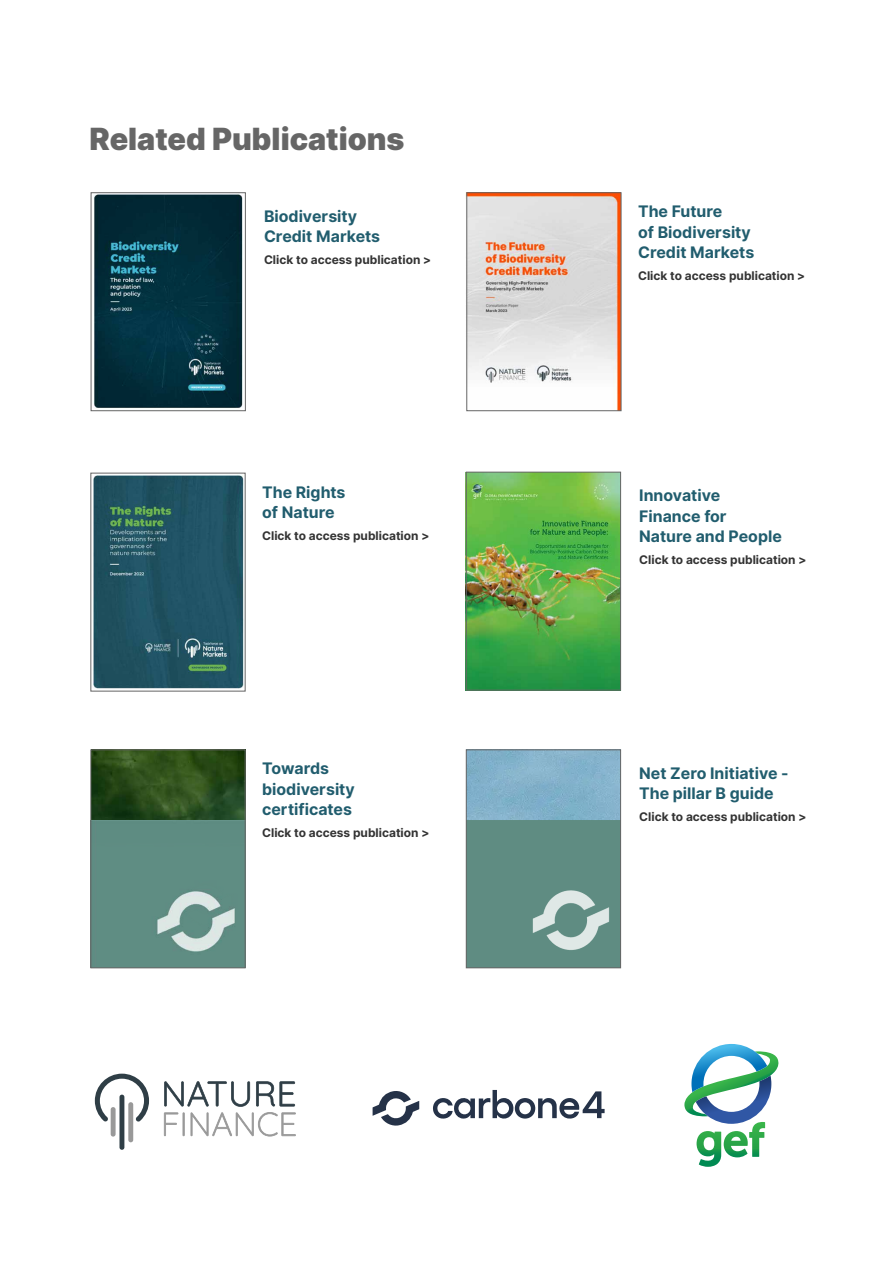
<style>
.page{position:relative;width:893px;height:1263px;background:#fff}
.page>*{position:absolute;margin:0;border:0;box-sizing:border-box;transform-origin:0 0}
.t1{font:900 30.6px "Inter";color:#666}
.t2{font:700 15.9px/20.5px "Inter";color:#215d6e}
.t3{font:700 11.85px "Inter";color:#333}
</style>
<div class="page">
<img style="left:92px;top:751px;width:152px;height:69px">
<img style="left:92px;top:820px;width:152px;height:146px">
<img style="left:468px;top:751px;width:151px;height:215px">
<img style="left:468px;top:474px;width:151px;height:215px">
<img style="left:93px;top:475px;width:151px;height:214px">
<img style="left:468px;top:194px;width:152px;height:215px">
<img style="left:93px;top:194px;width:150px;height:214px">
<div style="left:90px;top:473px;width:156px;height:219px;border:1px solid #666"></div>
<div style="left:466px;top:192px;width:156px;height:219px;border:1px solid #666"></div>
<div style="left:466px;top:472px;width:155px;height:219px;border:1px solid #666"></div>
<div style="left:90px;top:749px;width:156px;height:219px;border:1px solid #666"></div>
<div style="left:466px;top:749px;width:155px;height:219px;border:1px solid #666"></div>
<div style="left:91px;top:192px;width:155px;height:219px;border:1px solid #666"></div>
<svg style="left:164px;top:1081px;width:132px;height:55px"></svg>
<div style="left:111px;top:1107px;width:5px;height:29px;background:#999;border-radius:2px"></div>
<div style="left:119px;top:1094px;width:5px;height:56px;background:#2f3e46;border-radius:2px"></div>
<div style="left:128px;top:1102px;width:5px;height:40px;background:#999;border-radius:2px"></div>
<svg style="left:95px;top:1074px;width:54px;height:48px"></svg>
<svg style="left:373px;top:1091px;width:46px;height:35px"></svg>
<svg style="left:433px;top:1090px;width:172px;height:29px"></svg>
<svg style="left:684px;top:1044px;width:95px;height:123px"></svg>
<h1 class="t1" style="left:90px;top:116px;width:316px">Related Publications</h1>
<p class="t2" style="left:264px;top:206px;width:118px">Biodiversity<br>Credit Markets</p>
<p class="t3" style="left:264px;top:251px;width:169px">Click to access publication &gt;</p>
<p class="t2" style="left:262px;top:482px;width:85px">The Rights of Nature</p>
<p class="t3" style="left:262px;top:527px;width:169px">Click to access publication &gt;</p>
<p class="t2" style="left:262px;top:758px;width:94px">Towards biodiversity certificates</p>
<p class="t3" style="left:262px;top:824px;width:169px">Click to access publication &gt;</p>
<p class="t2" style="left:638px;top:201px;width:118px">The Future<br>of Biodiversity<br>Credit Markets</p>
<p class="t3" style="left:638px;top:267px;width:169px">Click to access publication &gt;</p>
<p class="t2" style="left:639px;top:485px;width:144px">Innovative<br>Finance for<br>Nature and People</p>
<p class="t3" style="left:639px;top:551px;width:169px">Click to access publication &gt;</p>
<p class="t2" style="left:639px;top:763px;width:151px">Net Zero Initiative -<br>The pillar B guide</p>
<p class="t3" style="left:639px;top:808px;width:169px">Click to access publication &gt;</p>
</div>
